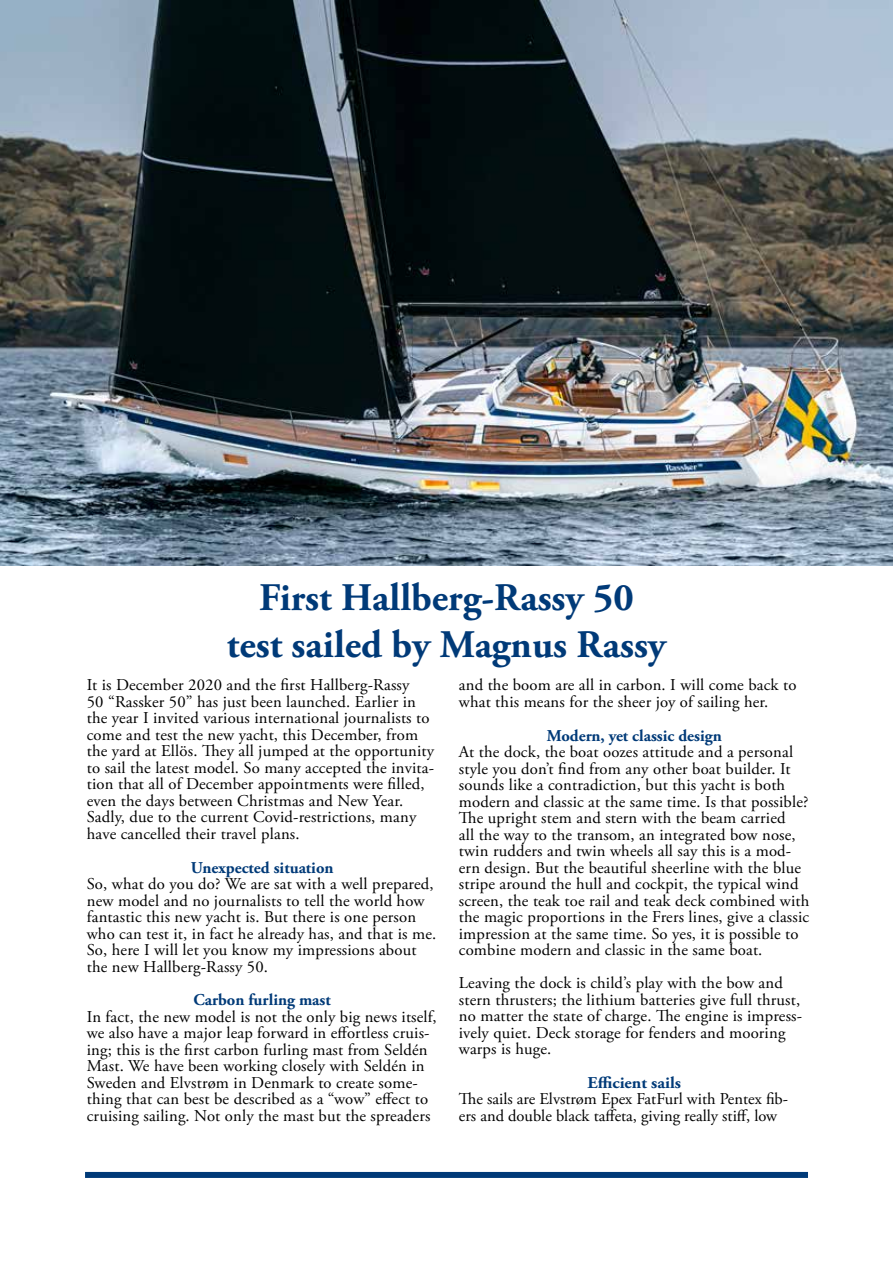
<style>
.page{position:relative;width:893px;height:1263px;background:#fff}
.page>*{position:absolute;margin:0;border:0;box-sizing:border-box;transform-origin:0 0}
.t1{font:700 39px/46.5px "Adobe Garamond Pro";color:#003a78;text-align:center}
.t2{font:16.5px/16.5px "Adobe Garamond Pro";letter-spacing:.01em;color:#000}
.t3{font:700 16.5px "Adobe Garamond Pro";color:#003a78}
.t4{font:700 16.5px "Adobe Garamond Pro";color:#003a78;scale:1.05 1}
</style>
<div class="page">
<div style="left:85px;top:1172px;width:723px;height:6px;background:#003a78"></div>
<img style="left:0;top:1px;width:893px;height:565px">
<h1 class="t1" style="left:227px;top:575px;width:441px">First Hallberg-Rassy 50 test sailed by Magnus Rassy</h1>
<p class="t2" style="left:87px;top:677px;width:349px">It is December 2020 and the first Hallberg-Rassy<br>50 “Rassker 50” has just been launched. Earlier in the year I invited various international journalists to come and test the new yacht, this December, from the yard at Ellös. They all jumped at the opportunity to sail the latest model. So many accepted the invita&shy;tion that all of December appointments were filled, even the days between Christmas and New Year.<br>Sadly, due to the current Covid-restrictions, many have cancelled their travel plans.</p>
<p class="t3" style="left:191px;top:858px;width:144px">Unexpected situation</p>
<p class="t2" style="left:87px;top:876px;width:351px">So, what do you do? We are sat with a well prepared, new model and no journalists to tell the world how fantastic this new yacht is. But there is one person who can test it, in fact he already has, and that is me.<br>So, here I will let you know my impressions about the new Hallberg-Rassy 50.</p>
<p class="t3" style="left:194px;top:990px;width:139px">Carbon furling mast</p>
<p class="t2" style="left:87px;top:1009px;width:351px">In fact, the new model is not the only big news itself, we also have a major leap forward in effortless cruis&shy;ing; this is the first carbon furling mast from Seldén Mast. We have been working closely with Seldén in Sweden and Elvstrøm in Denmark to create some&shy;thing that can best be described as a “wow” effect to cruising sailing. Not only the mast but the spreaders</p>
<p class="t2" style="left:459px;top:677px;width:339px">and the boom are all in carbon. I will come back to what this means for the sheer joy of sailing her.</p>
<p class="t3" style="left:547px;top:726px;width:176px">Modern, yet classic design</p>
<p class="t2" style="left:459px;top:744px;width:352px">At the dock, the boat oozes attitude and a personal style you don’t find from any other boat builder. It sounds like a contradiction, but this yacht is both modern and classic at the same time. Is that possible?<br>The upright stem and stern with the beam carried<br>all the way to the transom, an integrated bow nose, twin rudders and twin wheels all say this is a mod&shy;ern design. But the beautiful sheerline with the blue stripe around the hull and cockpit, the typical wind screen, the teak toe rail and teak deck combined with the magic proportions in the Frers lines, give a classic impression at the same time. So yes, it is possible to combine modern and classic in the same boat.</p>
<p class="t2" style="left:459px;top:975px;width:344px">Leaving the dock is child’s play with the bow and stern thrusters; the lithium batteries give full thrust, no matter the state of charge. The engine is impress&shy;ively quiet. Deck storage for fenders and mooring warps is huge.</p>
<p class="t4" style="left:587px;top:1073px;width:91px">Efficient sails</p>
<p class="t2" style="left:459px;top:1091px;width:331px">The sails are Elvstrøm Epex FatFurl with Pentex fib&shy;ers and double black taffeta, giving really stiff, low</p>
</div>
